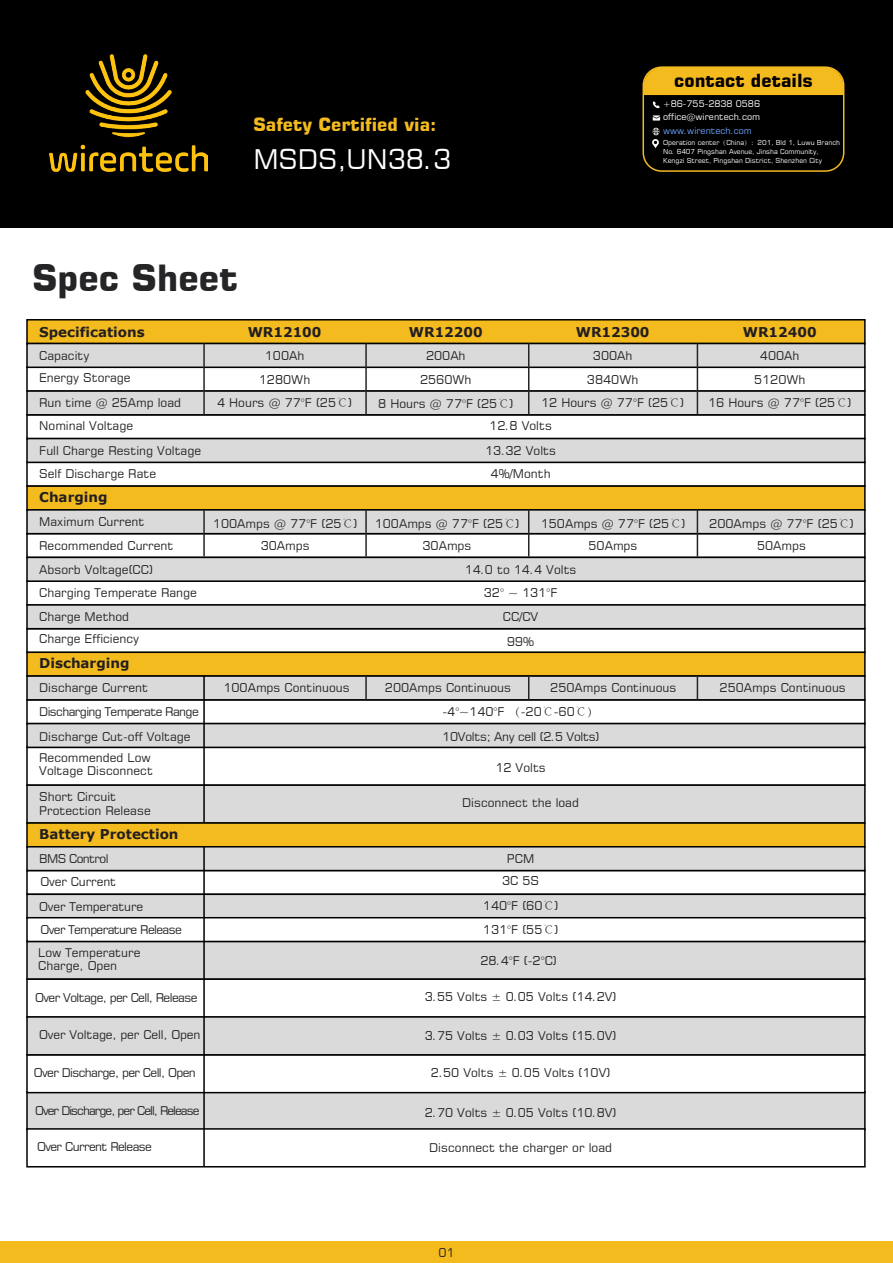
<style>
.page{position:relative;width:893px;height:1263px;background:#fff}
.page>*{position:absolute;margin:0;border:0;box-sizing:border-box;transform-origin:0 0}
.t1{font:700 36px "Square 721 BT";color:#252528}
.t2{font:27px "Square 721 BT";color:#fff}
.t3{font:700 18px "Square 721 BT";color:#f4bb1f}
.t4{font:700 18px "Square 721 BT";color:#040000}
.t5{font:700 13.5px "Verdana";color:#231f20}
.t6{font:12px/23.4px "Square 721 BT";color:#252528;text-align:center}
.t7{font:12px "Square 721 BT";letter-spacing:-.05em;color:#252528}
.t8{font:12px "Square 721 BT";letter-spacing:-.08em;color:#252528}
.t9{font:12px "Square 721 BT";letter-spacing:-.025em;color:#252528}
.t10{font:9px/13.2px "Square 721 BT";color:#fff}
.t11{font:9px "Square 721 BT";color:#6ca4ff}
.t12{font:6.75px/9px "Square 721 BT";color:#fff}
.s1{font-family:"Adobe Song Std";font-weight:300}
</style>
<div class="page">
<div style="left:0;top:0;width:893px;height:228px;background:#000"></div>
<div style="left:0;top:1241px;width:893px;height:22px;background:#f4bb1f"></div>
<div style="left:645px;top:69px;width:199px;height:26px;background:#f4bb1f"></div>
<div style="left:642px;top:66px;width:202px;height:106px;border:2px solid #f4bb1f;border-radius:18px"></div>
<svg style="left:652px;top:101px;width:8px;height:20px"></svg>
<svg style="left:652px;top:128px;width:8px;height:19px"></svg>
<img style="left:49px;top:55px;width:159px;height:117px">
<div style="left:26px;top:319px;width:840px;height:25px;background:#f4bb1f;border:2px solid #000"></div>
<div style="left:26px;top:343px;width:840px;height:25px;background:#dadada;border:2px solid #000"></div>
<div style="left:26px;top:390px;width:840px;height:26px;background:#dadada;border:2px solid #000"></div>
<div style="left:26px;top:438px;width:840px;height:25px;background:#dadada;border:2px solid #000"></div>
<hr style="left:203px;top:343px;width:2px;height:72px;background:#252528">
<hr style="left:365px;top:343px;width:2px;height:72px;background:#252528">
<hr style="left:528px;top:343px;width:1px;height:72px;background:#252528">
<hr style="left:697px;top:343px;width:1px;height:72px;background:#252528">
<div style="left:26px;top:485px;width:840px;height:26px;background:#f4bb1f;border:2px solid #000"></div>
<div style="left:26px;top:509px;width:840px;height:25px;background:#dadada;border:2px solid #000"></div>
<div style="left:26px;top:557px;width:840px;height:25px;background:#dadada;border:2px solid #000"></div>
<div style="left:26px;top:604px;width:840px;height:25px;background:#dadada;border:2px solid #000"></div>
<hr style="left:203px;top:510px;width:2px;height:47px;background:#252528">
<hr style="left:365px;top:510px;width:2px;height:47px;background:#252528">
<hr style="left:528px;top:510px;width:1px;height:47px;background:#252528">
<hr style="left:697px;top:510px;width:1px;height:47px;background:#252528">
<div style="left:26px;top:651px;width:840px;height:26px;background:#f4bb1f;border:2px solid #000"></div>
<div style="left:26px;top:699px;width:840px;height:25px;background:#fff;border:2px solid #000"></div>
<div style="left:26px;top:1091px;width:840px;height:39px;background:#dadada"></div>
<div style="left:26px;top:941px;width:840px;height:39px;background:#dadada"></div>
<div style="left:26px;top:978px;width:840px;height:40px;background:#fff;border:2px solid #000"></div>
<div style="left:26px;top:1054px;width:840px;height:39px;background:#fff;border:2px solid #000"></div>
<div style="left:26px;top:1128px;width:840px;height:39px;background:#fff;border:2px solid #000"></div>
<div style="left:26px;top:1016px;width:840px;height:39px;background:#dadada;border:2px solid #000"></div>
<div style="left:26px;top:784px;width:840px;height:40px;background:#dadada;border:2px solid #000"></div>
<div style="left:26px;top:675px;width:840px;height:25px;background:#dadada;border:2px solid #000"></div>
<div style="left:26px;top:723px;width:840px;height:25px;background:#dadada;border:2px solid #000"></div>
<hr style="left:203px;top:676px;width:2px;height:147px;background:#000">
<hr style="left:365px;top:676px;width:2px;height:24px;background:#252528">
<svg style="left:528px;top:676px;width:1px;height:24px"></svg>
<svg style="left:697px;top:676px;width:1px;height:24px"></svg>
<div style="left:26px;top:822px;width:840px;height:25px;background:#f4bb1f;border:2px solid #000"></div>
<div style="left:26px;top:846px;width:840px;height:25px;background:#dadada;border:2px solid #000"></div>
<div style="left:26px;top:893px;width:840px;height:26px;background:#dadada;border:2px solid #000"></div>
<div style="left:26px;top:917px;width:840px;height:25px;background:#fff;border:2px solid #000"></div>
<hr style="left:203px;top:846px;width:2px;height:321px;background:#000">
<h3 class="t3" style="left:253px;top:114px;width:185px">Safety Certified via:</h3>
<h2 class="t2" style="left:253px;top:143px;width:200px">MSDS,UN38.3</h2>
<h1 class="t1" style="left:32px;top:256px;width:207px">Spec Sheet</h1>
<h3 class="t4" style="left:674px;top:70px;width:140px">contact details</h3>
<p class="t11" style="left:663px;top:125px;width:90px">www.wirentech.com</p>
<p class="t12" style="left:663px;top:138px;width:178px">Operation center<span class="s1">（</span>China<span class="s1">）：</span>201, Bld 1, Luwu Branch<br>No. 6407 Pingshan Avenue, Jinsha Community,<br>Kengzi Street, Pingshan District, Shenzhen City</p>
<p class="t10" style="left:663px;top:97px;width:98px">+86-755-2838 0586 office@wirentech.com</p>
<p class="t5" style="left:39px;top:323px;width:107px">Specifications</p>
<p class="t5" style="left:248px;top:323px;width:75px">WR12100</p>
<p class="t5" style="left:409px;top:323px;width:75px">WR12200</p>
<p class="t5" style="left:576px;top:323px;width:75px">WR12300</p>
<p class="t5" style="left:743px;top:323px;width:75px">WR12400</p>
<p class="t6" style="left:39px;top:344px;width:52px">Capacity</p>
<p class="t6" style="left:39px;top:365px;width:143px;line-height:25.2px;text-align:left">Energy Storage<br>Run time @ 25Amp load</p>
<p class="t6" style="left:39px;top:413px;width:163px;line-height:24.8px;text-align:left">Nominal Voltage<br>Full Charge Resting Voltage</p>
<p class="t6" style="left:39px;top:461px;width:118px">Self Discharge Rate</p>
<p class="t5" style="left:39px;top:488px;width:70px">Charging</p>
<p class="t6" style="left:39px;top:509px;width:136px;line-height:23.9px;text-align:left">Maximum Current<br>Recommended Current</p>
<p class="t6" style="left:39px;top:558px;width:115px">Absorb Voltage(CC)</p>
<p class="t6" style="left:39px;top:580px;width:159px;line-height:24.2px;text-align:left">Charging Temperate Range<br>Charge Method</p>
<p class="t6" style="left:39px;top:627px;width:101px">Charge Efficiency</p>
<p class="t5" style="left:39px;top:654px;width:92px">Discharging</p>
<p class="t7" style="left:39px;top:704px;width:161px">Discharging Temperate Range</p>
<p class="t6" style="left:39px;top:676px;width:110px">Discharge Current</p>
<p class="t6" style="left:39px;top:725px;width:153px;line-height:21.3px;text-align:left">Discharge Cut-off Voltage<br>Recommended Low</p>
<p class="t6" style="left:39px;top:758px;width:115px;line-height:25.8px;text-align:left">Voltage Disconnect<br>Short Circuit</p>
<p class="t6" style="left:39px;top:798px;width:113px">Protection Release</p>
<p class="t5" style="left:39px;top:825px;width:141px">Battery Protection</p>
<p class="t7" style="left:39px;top:851px;width:71px">BMS Control</p>
<p class="t6" style="left:40px;top:870px;width:77px">Over Current</p>
<p class="t6" style="left:39px;top:894px;width:106px">Over Temperature</p>
<p class="t6" style="left:38px;top:945px;width:104px;line-height:13.5px;text-align:left">Low Temperature<br>Charge, Open</p>
<p class="t7" style="left:40px;top:922px;width:143px">Over Temperature Release</p>
<p class="t7" style="left:35px;top:990px;width:164px">Over Voltage, per Cell, Release</p>
<p class="t6" style="left:39px;top:1023px;width:163px">Over Voltage, per Cell, Open</p>
<p class="t7" style="left:34px;top:1065px;width:164px">Over Discharge, per Cell, Open</p>
<p class="t8" style="left:35px;top:1103px;width:166px">Over Discharge, per Cell, Release</p>
<p class="t7" style="left:37px;top:1139px;width:116px">Over Current Release</p>
<p class="t6" style="left:265px;top:344px;width:41px">100Ah</p>
<p class="t6" style="left:217px;top:367px;width:136px">1280Wh<br>4 Hours @ 77°F (25<span class="s1">℃</span>)</p>
<p class="t6" style="left:213px;top:513px;width:146px;line-height:21.3px">100Amps @ 77°F (25<span class="s1">℃</span>)<br>30Amps</p>
<p class="t6" style="left:223px;top:676px;width:128px">100Amps Continuous</p>
<p class="t6" style="left:378px;top:344px;width:136px;line-height:23.9px">200Ah<br>2560Wh<br>8 Hours @ 77°F (25<span class="s1">℃</span>)</p>
<p class="t6" style="left:541px;top:344px;width:145px">300Ah<br>3840Wh<br>12 Hours @ 77°F (25<span class="s1">℃</span>)</p>
<p class="t6" style="left:708px;top:344px;width:145px">400Ah<br>5120Wh<br>16 Hours @ 77°F (25<span class="s1">℃</span>)</p>
<p class="t6" style="left:485px;top:413px;width:72px;line-height:24.8px">12.8 Volts<br>13.32 Volts</p>
<p class="t6" style="left:491px;top:461px;width:61px">4%/Month</p>
<p class="t6" style="left:375px;top:513px;width:146px;line-height:21.3px">100Amps @ 77°F (25<span class="s1">℃</span>)<br>30Amps</p>
<p class="t6" style="left:541px;top:513px;width:146px;line-height:21.3px">150Amps @ 77°F (25<span class="s1">℃</span>)<br>50Amps</p>
<p class="t6" style="left:709px;top:513px;width:146px;line-height:21.3px">200Amps @ 77°F (25<span class="s1">℃</span>)<br>50Amps</p>
<p class="t6" style="left:465px;top:558px;width:113px">14.0 to 14.4 Volts</p>
<p class="t6" style="left:484px;top:580px;width:75px;line-height:24.2px">32° ~ 131°F<br>CC/CV</p>
<p class="t6" style="left:507px;top:629px;width:29px">99%</p>
<p class="t6" style="left:385px;top:676px;width:128px">200Amps Continuous</p>
<p class="t6" style="left:550px;top:676px;width:128px">250Amps Continuous</p>
<p class="t6" style="left:720px;top:676px;width:128px">250Amps Continuous</p>
<p class="t6" style="left:442px;top:699px;width:158px">-4°~140°F <span class="s1">（</span>-20<span class="s1">℃</span>-60<span class="s1">℃）</span></p>
<p class="t9" style="left:442px;top:729px;width:159px">10Volts; Any cell (2.5 Volts)</p>
<p class="t6" style="left:495px;top:755px;width:52px">12 Volts</p>
<p class="t6" style="left:462px;top:791px;width:118px">Disconnect the load</p>
<p class="t6" style="left:502px;top:848px;width:39px;line-height:22px">PCM<br>3C 5S</p>
<p class="t6" style="left:483px;top:893px;width:77px;line-height:24px;text-align:left">140°F (60<span class="s1">℃</span>)<br>131°F (55<span class="s1">℃</span>)</p>
<p class="t6" style="left:480px;top:948px;width:78px">28.4°F (-2°C)</p>
<p class="t6" style="left:425px;top:984px;width:193px">3.55 Volts ± 0.05 Volts (14.2V)</p>
<p class="t6" style="left:425px;top:1024px;width:193px">3.75 Volts ± 0.03 Volts (15.0V)</p>
<p class="t6" style="left:431px;top:1061px;width:181px">2.50 Volts ± 0.05 Volts (10V)</p>
<p class="t6" style="left:425px;top:1100px;width:193px">2.70 Volts ± 0.05 Volts (10.8V)</p>
<p class="t6" style="left:429px;top:1136px;width:184px">Disconnect the charger or load</p>
<p class="t6" style="left:438px;top:1241px;width:18px">01</p>
</div>
